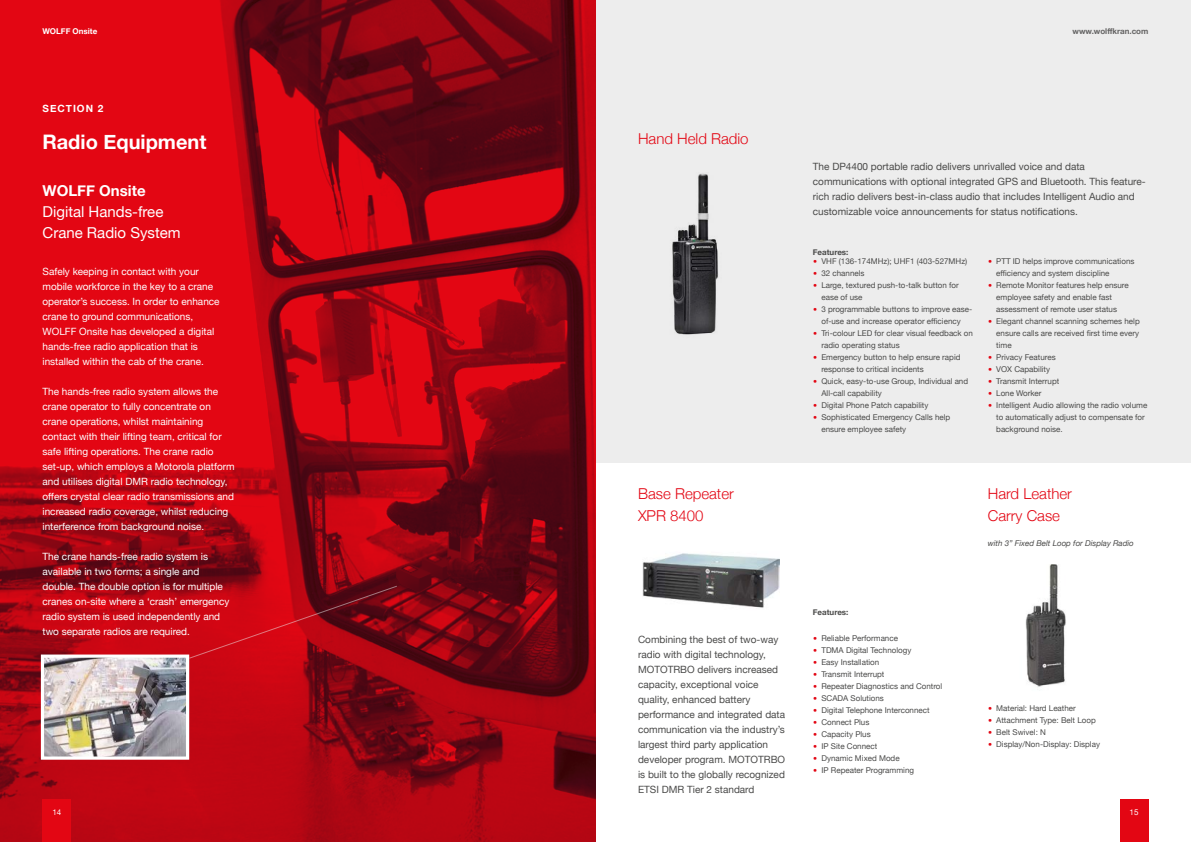
<style>
.page{position:relative;width:1191px;height:842px;background:#fff}
.page>*{position:absolute;margin:0;border:0;box-sizing:border-box;transform-origin:0 0}
.t1{font:700 20px "Helvetica Neue";color:#fff}
.t2{font:300 15px/22px "Helvetica Neue";color:#e30613}
.t3{font:15px/21px "Helvetica Neue";color:#fff}
.t4{font:700 15px "Helvetica Neue";color:#fff}
.t5{font:10px/15px "Helvetica Neue";color:#fff}
.t6{font:10px/15px "Helvetica Neue";color:#4a4a49}
.t7{font:700 10px "Helvetica Neue";letter-spacing:.1em;color:#fff}
.t8{font:8px/12px "Helvetica Neue";color:#4a4a49}
.t9{font:italic 8px "Helvetica Neue";color:#4a4a49}
.t10{font:700 8px "Helvetica Neue";color:#4a4a49}
.t11{font:700 8px "Helvetica Neue";color:#646363}
.t12{font:700 8px "Helvetica Neue";color:#fff}
.t13{font:8px "Helvetica Neue";color:#fff}
.s1{font-size:13px;color:#e30613}
</style>
<div class="page">
<div style="left:596px;top:0;width:595px;height:462px;background:#ededed"></div>
<img style="left:0;top:0;width:595px;height:842px">
<img style="left:672px;top:173px;width:47px;height:162px">
<img style="left:1025px;top:565px;width:41px;height:122px">
<img style="left:642px;top:553px;width:138px;height:55px">
<img style="left:45px;top:658px;width:140px;height:98px">
<div style="left:41px;top:654px;width:148px;height:106px;border:3px solid #fff"></div>
<svg style="left:188px;top:585px;width:210px;height:74px;background:#ac0714"></svg>
<div style="left:42px;top:799px;width:29px;height:43px;background:#e30613"></div>
<div style="left:1119px;top:799px;width:29px;height:43px;background:#e30613"></div>
<p class="t12" style="left:42px;top:25px;width:56px">WOLFF Onsite</p>
<p class="t11" style="left:1072px;top:25px;width:77px">www.wolffkran.com</p>
<p class="t7" style="left:43px;top:100px;width:62px">SECTION 2</p>
<h1 class="t1" style="left:42px;top:126px;width:165px">Radio Equipment</h1>
<h2 class="t4" style="left:43px;top:179px;width:105px">WOLFF Onsite</h2>
<h2 class="t3" style="left:43px;top:202px;width:140px">Digital Hands-free<br>Crane Radio System</h2>
<p class="t5" style="left:43px;top:265px;width:179px">Safely keeping in contact with your mobile workforce in the key to a crane operator’s success. In order to enhance crane to ground communications, WOLFF Onsite has developed a digital hands-free radio application that is installed within the cab of the crane.</p>
<p class="t5" style="left:43px;top:385px;width:194px">The hands-free radio system allows the crane operator to fully concentrate on crane operations, whilst maintaining contact with their lifting team, critical for safe lifting operations. The crane radio set-up, which employs a Motorola platform and utilises digital DMR radio technology, offers crystal clear radio transmissions and increased radio coverage, whilst reducing interference from background noise.</p>
<p class="t5" style="left:43px;top:550px;width:188px">The crane hands-free radio system is available in two forms; a single and double. The double option is for multiple cranes on-site where a ‘crash’ emergency radio system is used independently and two separate radios are required.</p>
<h2 class="t2" style="left:638px;top:127px;width:112px">Hand Held Radio</h2>
<p class="t6" style="left:813px;top:160px;width:334px">The DP4400 portable radio delivers unrivalled voice and data communications with optional integrated GPS and Bluetooth. This feature&shy;rich radio delivers best-in-class audio that includes Intelligent Audio and customizable voice announcements for status notifications.</p>
<p class="t10" style="left:813px;top:246px;width:37px">Features:</p>
<p class="t8" style="left:813px;top:256px;width:156px"><span class="s1">•</span> VHF (136-174MHz); UHF1 (403-527MHz)</p>
<p class="t8" style="left:813px;top:268px;width:53px"><span class="s1">•</span> 32 channels</p>
<p class="t8" style="left:821px;top:280px;width:139px;text-indent:-9px"><span class="s1">•</span> Large, textured push-to-talk button for ease of use</p>
<p class="t8" style="left:813px;top:304px;width:161px;text-align:center"><span class="s1">•</span> 3 programmable buttons to improve ease&shy;of-use and increase operator efficiency</p>
<p class="t8" style="left:821px;top:328px;width:153px;text-indent:-9px"><span class="s1">•</span> Tri-colour LED for clear visual feedback on radio operating status</p>
<p class="t8" style="left:821px;top:352px;width:141px;text-indent:-9px"><span class="s1">•</span> Emergency button to help ensure rapid response to critical incidents</p>
<p class="t8" style="left:821px;top:376px;width:148px;text-indent:-9px"><span class="s1">•</span> Quick, easy-to-use Group, Individual and<br>All-call capability</p>
<p class="t8" style="left:813px;top:400px;width:117px"><span class="s1">•</span> Digital Phone Patch capability</p>
<p class="t8" style="left:821px;top:412px;width:130px;text-indent:-9px"><span class="s1">•</span> Sophisticated Emergency Calls help ensure employee safety</p>
<p class="t8" style="left:996px;top:256px;width:140px;text-indent:-9px"><span class="s1">•</span> PTT ID helps improve communications efficiency and system discipline</p>
<p class="t8" style="left:996px;top:280px;width:134px;text-indent:-9px"><span class="s1">•</span> Remote Monitor features help ensure employee safety and enable fast assessment of remote user status</p>
<p class="t8" style="left:996px;top:316px;width:145px;text-align:justify;text-indent:-9px"><span class="s1">•</span> Elegant channel scanning schemes help ensure calls are received first time every time</p>
<p class="t8" style="left:987px;top:352px;width:69px"><span class="s1">•</span> Privacy Features</p>
<p class="t8" style="left:987px;top:364px;width:64px"><span class="s1">•</span> VOX Capability</p>
<p class="t8" style="left:987px;top:376px;width:73px"><span class="s1">•</span> Transmit Interrupt</p>
<p class="t8" style="left:987px;top:388px;width:55px"><span class="s1">•</span> Lone Worker</p>
<p class="t8" style="left:996px;top:400px;width:152px;text-indent:-9px"><span class="s1">•</span> Intelligent Audio allowing the radio volume to automatically adjust to compensate for background noise.</p>
<h2 class="t2" style="left:638px;top:481px;width:97px">Base Repeater<br>XPR 8400</h2>
<h2 class="t2" style="left:987px;top:481px;width:86px">Hard Leather<br>Carry Case</h2>
<p class="t6" style="left:638px;top:632px;width:149px">Combining the best of two-way radio with digital technology,<br>MOTOTRBO delivers increased capacity, exceptional voice quality, enhanced battery performance and integrated data communication via the industry’s largest third party application developer program. MOTOTRBO is built to the globally recognized<br>ETSI DMR Tier 2 standard</p>
<p class="t10" style="left:813px;top:606px;width:37px">Features:</p>
<p class="t8" style="left:813px;top:632px;width:87px"><span class="s1">•</span> Reliable Performance</p>
<p class="t8" style="left:813px;top:644px;width:100px"><span class="s1">•</span> TDMA Digital Technology</p>
<p class="t8" style="left:813px;top:656px;width:68px"><span class="s1">•</span> Easy Installation</p>
<p class="t8" style="left:813px;top:668px;width:73px"><span class="s1">•</span> Transmit Interrupt</p>
<p class="t8" style="left:813px;top:680px;width:131px"><span class="s1">•</span> Repeater Diagnostics and Control</p>
<p class="t8" style="left:813px;top:692px;width:73px"><span class="s1">•</span> SCADA Solutions</p>
<p class="t8" style="left:813px;top:704px;width:118px"><span class="s1">•</span> Digital Telephone Interconnect</p>
<p class="t8" style="left:813px;top:716px;width:58px"><span class="s1">•</span> Connect Plus</p>
<p class="t8" style="left:813px;top:728px;width:59px"><span class="s1">•</span> Capacity Plus</p>
<p class="t8" style="left:813px;top:740px;width:66px"><span class="s1">•</span> IP Site Connect</p>
<p class="t8" style="left:813px;top:752px;width:88px"><span class="s1">•</span> Dynamic Mixed Mode</p>
<p class="t8" style="left:813px;top:764px;width:103px"><span class="s1">•</span> IP Repeater Programming</p>
<p class="t9" style="left:987px;top:537px;width:148px">with 3” Fixed Belt Loop for Display Radio</p>
<p class="t8" style="left:987px;top:702px;width:90px"><span class="s1">•</span> Material: Hard Leather</p>
<p class="t8" style="left:987px;top:714px;width:109px"><span class="s1">•</span> Attachment Type: Belt Loop</p>
<p class="t8" style="left:987px;top:726px;width:60px"><span class="s1">•</span> Belt Swivel: N</p>
<p class="t8" style="left:987px;top:738px;width:114px"><span class="s1">•</span> Display/Non-Display: Display</p>
<p class="t13" style="left:52px;top:806px;width:10px">14</p>
<p class="t13" style="left:1129px;top:806px;width:10px">15</p>
</div>
